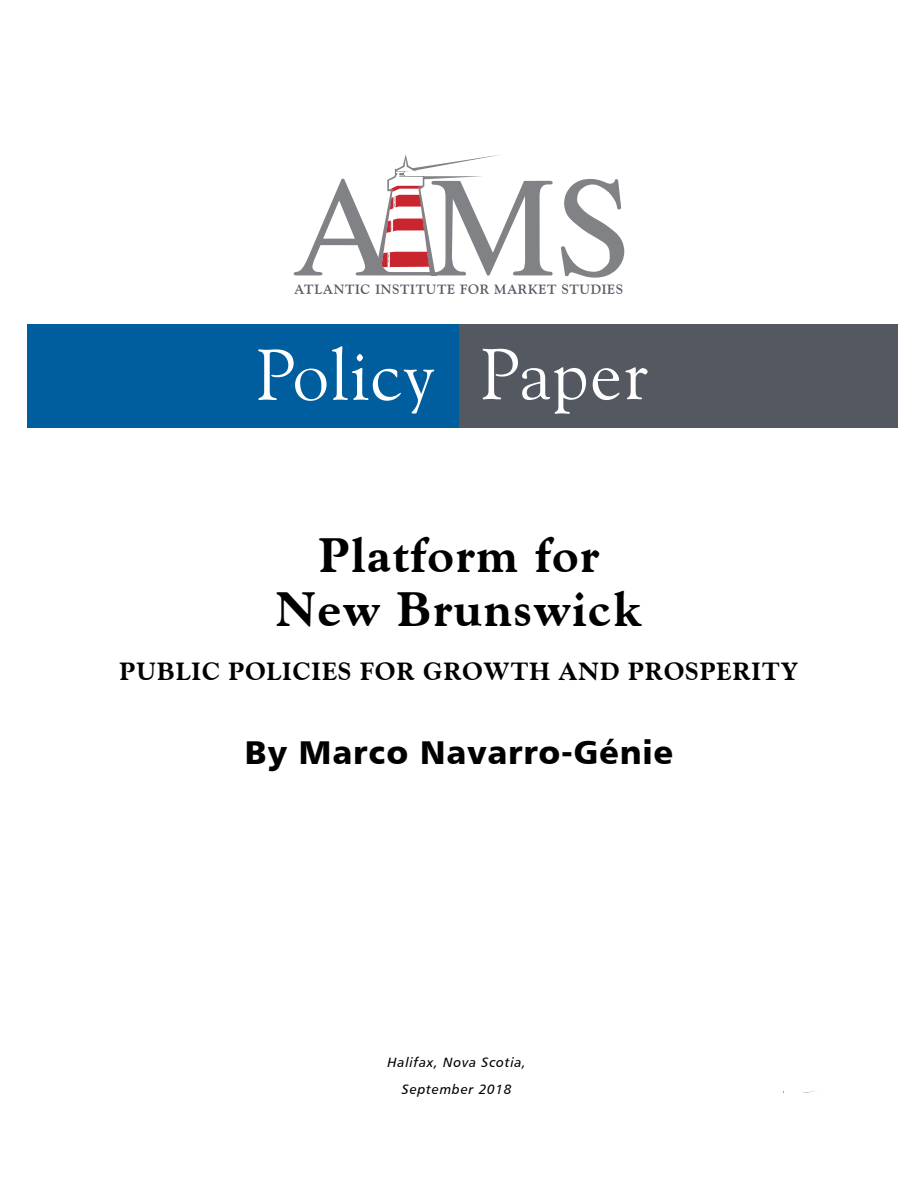
<style>
.page{position:relative;width:918px;height:1188px;background:#fff}
.page>*{position:absolute;margin:0;border:0;box-sizing:border-box;transform-origin:0 0}
.t1{font:72px "Goudy Old Style BT";letter-spacing:.025em;color:#fff}
.t2{font:800 48px/54px "Goudy Old Style BT";letter-spacing:.04em;color:#000;text-align:center}
.t3{font:33px "Humanist 777 BT Black B";letter-spacing:.025em;color:#000}
.t4{font:800 24.75px "Goudy Old Style BT";letter-spacing:.04em;color:#000}
.t5{font:700 13.5px "Goudy Old Style BT";letter-spacing:.05em;color:#545861}
.t6{font:13.5px/27px "Humanist 777 BT Italic B";letter-spacing:.05em;color:#000;text-align:center}
</style>
<div class="page">
<svg style="left:293px;top:154px;width:331px;height:124px"></svg>
<div style="left:27px;top:324px;width:432px;height:103px;background:#005e9e"></div>
<div style="left:459px;top:324px;width:439px;height:103px;background:#545861"></div>
<p class="t5" style="left:294px;top:281px;width:331px">ATLANTIC INSTITUTE FOR MARKET STUDIES</p>
<h1 class="t1" style="left:256px;top:330px;width:394px">Policy Paper</h1>
<h2 class="t2" style="left:276px;top:527px;width:367px">Platform for<br>New Brunswick</h2>
<p class="t4" style="left:120px;top:656px;width:680px">PUBLIC POLICIES FOR GROWTH AND PROSPERITY</p>
<h3 class="t3" style="left:245px;top:731px;width:430px">By Marco Navarro-Génie</h3>
<p class="t6" style="left:388px;top:1049px;width:140px">Halifax, Nova Scotia,<br>September 2018</p>
</div>
